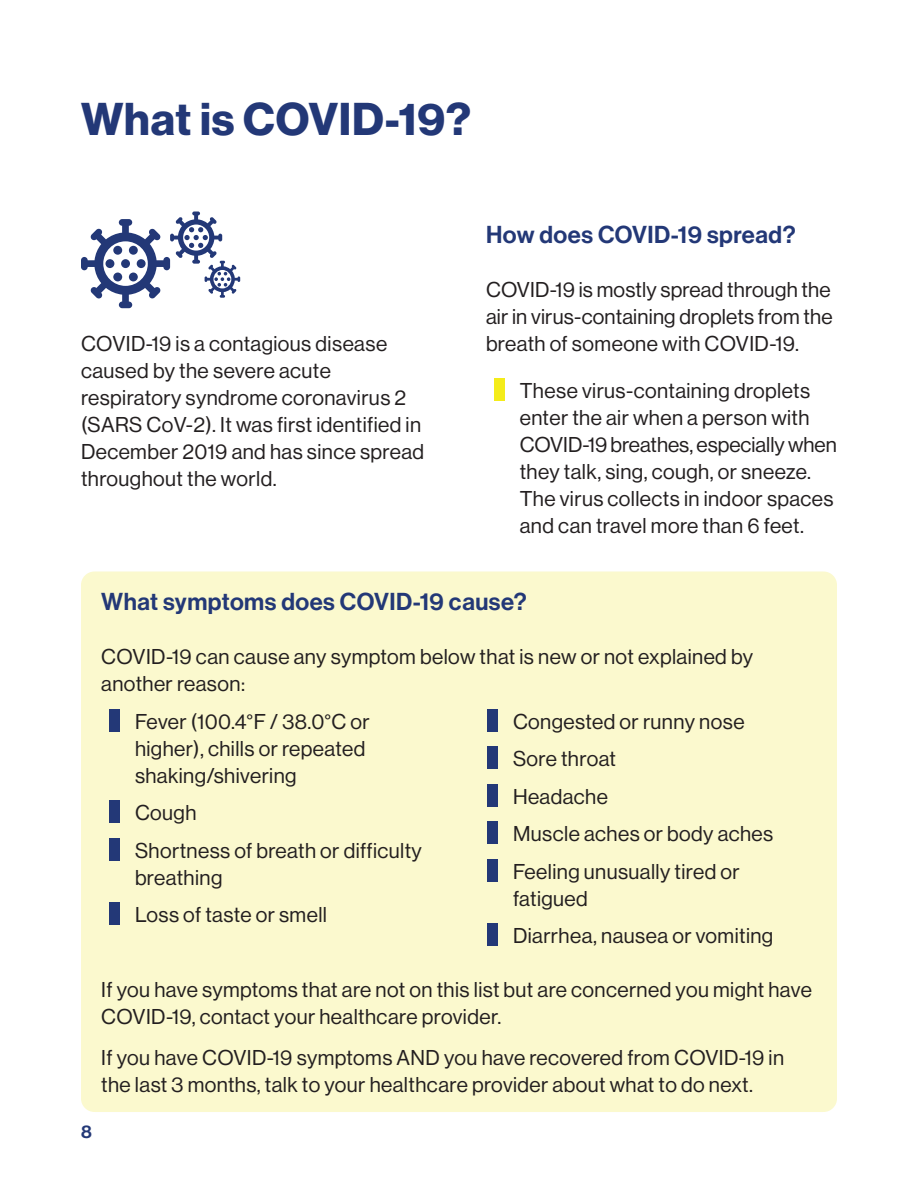
<style>
.page{position:relative;width:918px;height:1188px;background:#fff}
.page>*{position:absolute;margin:0;border:0;box-sizing:border-box;transform-origin:0 0}
.H1_section_headings{font:45px "N Haas Grotesk DS Pro 75 Bd";letter-spacing:.02em;color:#233877}
.Head_text_box{font:24px "N Haas Grotesk DS Pro 65 Md";letter-spacing:.02em;color:#233877}
.Body_in_text_box{font:21px/27px "N Haas Grotesk DS Pro 55 Rg";letter-spacing:.02em;color:#231f20}
.Body{font:21px/27px "N Haas Grotesk DS Pro 55 Rg";letter-spacing:.02em;color:#231f20}
.Bullet_in_text_box{font:21px/27px "N Haas Grotesk DS Pro 55 Rg";letter-spacing:.02em;color:#231f20}
.Bullet{font:21px/27px "N Haas Grotesk DS Pro 55 Rg";letter-spacing:.02em;color:#231f20}
.t1{font:18px "N Haas Grotesk DS Pro 65 Md";color:#233877}
.s1{font-size:31.5px;color:#f4ec1a}
.s2{font-size:31.5px;color:#233877}
</style>
<div class="page">
<div style="left:81px;top:572px;width:756px;height:540px;background:#fbf9ce;border-radius:14px"></div>
<svg style="left:81px;top:212px;width:159px;height:96px"></svg>
<h1 class="H1_section_headings" style="left:81px;top:93px;width:392px">What is COVID-19?</h1>
<p class="Body" style="left:81px;top:330px;width:345px">COVID-19 is a contagious disease caused by the severe acute respiratory syndrome coronavirus 2 (SARS CoV-2). It was first identified in<br>December 2019 and has since spread throughout the world.</p>
<h2 class="Head_text_box" style="left:486px;top:221px;width:311px">How does COVID-19 spread?</h2>
<p class="Body" style="left:486px;top:276px;width:348px;text-align:justify">COVID-19 is mostly spread through the air in virus-containing droplets from the breath of someone with COVID-19.</p>
<p class="Bullet" style="left:520px;top:378px;width:319px;text-indent:-34px"><span class="s1">I</span>These virus-containing droplets enter the air when a person with COVID-19 breathes, especially when they talk, sing, cough, or sneeze.<br>The virus collects in indoor spaces and can travel more than 6 feet.</p>
<h2 class="Head_text_box" style="left:101px;top:588px;width:427px">What symptoms does COVID-19 cause?</h2>
<p class="Body_in_text_box" style="left:101px;top:644px;width:653px">COVID-19 can cause any symptom below that is new or not explained by another reason:</p>
<p class="Bullet_in_text_box" style="left:135px;top:708px;width:236px;text-indent:-34px"><span class="s2">I</span>Fever (100.4°F / 38.0°C or higher), chills or repeated shaking/shivering</p>
<p class="Bullet_in_text_box" style="left:101px;top:800px;width:97px"><span class="s2">I</span>Cough</p>
<p class="Bullet_in_text_box" style="left:135px;top:837px;width:288px;text-indent:-34px"><span class="s2">I</span>Shortness of breath or difficulty breathing</p>
<p class="Bullet_in_text_box" style="left:101px;top:902px;width:227px"><span class="s2">I</span>Loss of taste or smell</p>
<p class="Bullet_in_text_box" style="left:479px;top:708px;width:267px"><span class="s2">I</span>Congested or runny nose</p>
<p class="Bullet_in_text_box" style="left:479px;top:746px;width:138px"><span class="s2">I</span>Sore throat</p>
<p class="Bullet_in_text_box" style="left:479px;top:783px;width:130px"><span class="s2">I</span>Headache</p>
<p class="Bullet_in_text_box" style="left:479px;top:821px;width:296px"><span class="s2">I</span>Muscle aches or body aches</p>
<p class="Bullet_in_text_box" style="left:513px;top:858px;width:228px;text-indent:-34px"><span class="s2">I</span>Feeling unusually tired or fatigued</p>
<p class="Bullet_in_text_box" style="left:479px;top:923px;width:296px"><span class="s2">I</span>Diarrhea, nausea or vomiting</p>
<p class="Body_in_text_box" style="left:101px;top:977px;width:712px">If you have symptoms that are not on this list but are concerned you might have<br>COVID-19, contact your healthcare provider.</p>
<p class="Body_in_text_box" style="left:101px;top:1044px;width:684px">If you have COVID-19 symptoms AND you have recovered from COVID-19 in the last 3 months, talk to your healthcare provider about what to do next.</p>
<p class="t1" style="left:81px;top:1121px;width:12px">8</p>
</div>
